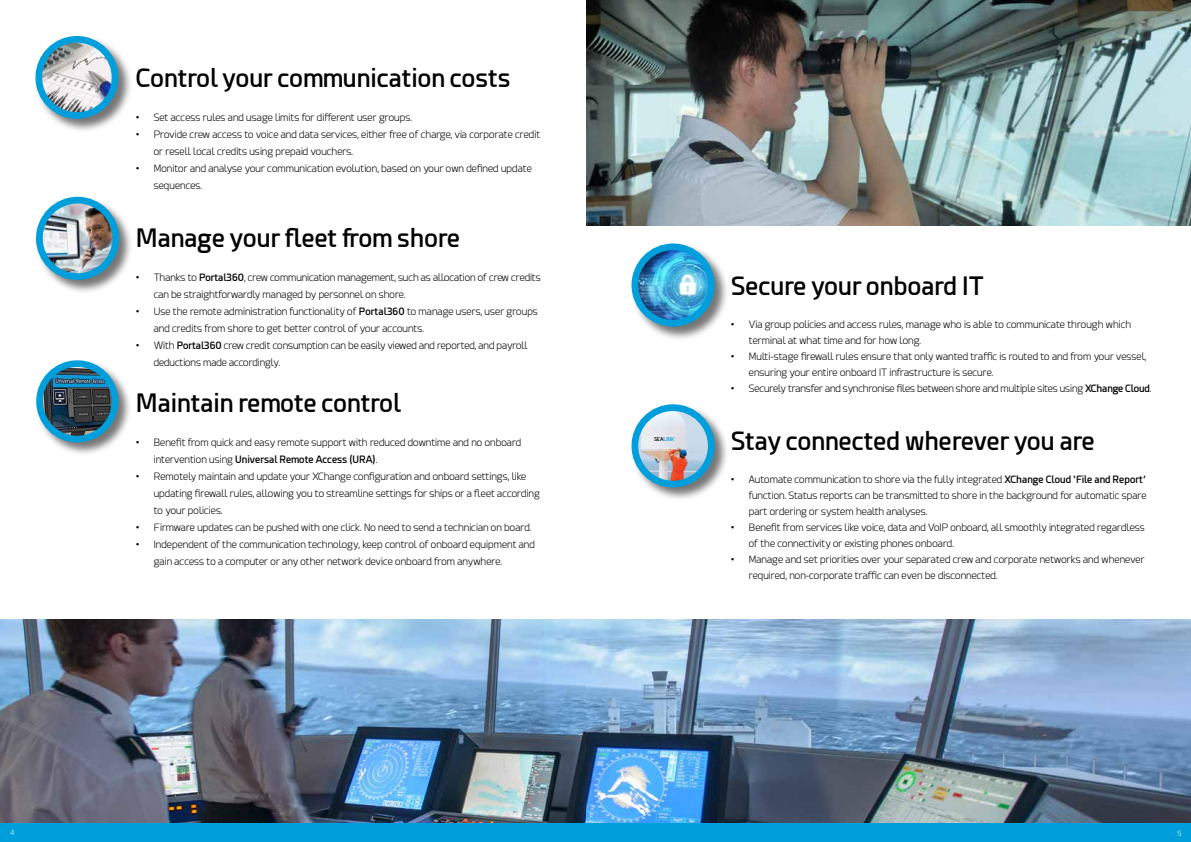
<style>
.page{position:relative;width:1191px;height:842px;background:#fff}
.page>*{position:absolute;margin:0;border:0;box-sizing:border-box;transform-origin:0 0}
.t1{font:600 25px "Esphimere";color:#000}
.t2{font:300 10px/17px "Esphimere";color:#000}
.t3{font:300 7px "Esphimere";color:#fff}
.t4{font:600 5.2px "Esphimere";letter-spacing:-.03em;color:#009edb}
.s1{font-weight:600}
.s2{color:#000}
</style>
<div class="page">
<img style="left:0;top:619px;width:587px;height:205px">
<div style="left:35px;top:35px;width:97px;height:98px;background:#000;opacity:.54"></div>
<img style="left:39px;top:42px;width:76px;height:72px">
<div style="left:35px;top:36px;width:83px;height:83px;border:7px solid #009edb;border-radius:50%"></div>
<div style="left:35px;top:196px;width:98px;height:98px;background:#000;opacity:.54"></div>
<img style="left:43px;top:200px;width:73px;height:77px">
<div style="left:36px;top:197px;width:83px;height:83px;border:7px solid #009edb;border-radius:50%"></div>
<div style="left:0;top:824px;width:604px;height:18px;background:#009edb"></div>
<div style="left:36px;top:360px;width:96px;height:96px;background:#000;opacity:.54"></div>
<img style="left:40px;top:364px;width:75px;height:75px;border-radius:38px">
<div style="left:36px;top:360px;width:82px;height:82px;border:7px solid #009edb;border-radius:50%"></div>
<div style="left:631px;top:243px;width:97px;height:97px;background:#000;opacity:.54"></div>
<img style="left:635px;top:247px;width:74px;height:76px">
<div style="left:631px;top:243px;width:83px;height:84px;border:7px solid #009edb;border-radius:50%"></div>
<img style="left:587px;top:619px;width:604px;height:205px">
<div style="left:631px;top:404px;width:97px;height:97px;background:#000;opacity:.54"></div>
<img style="left:635px;top:408px;width:76px;height:76px;border-radius:38px">
<div style="left:631px;top:404px;width:83px;height:83px;border:7px solid #009edb;border-radius:50%"></div>
<div style="left:587px;top:824px;width:604px;height:18px;background:#009edb"></div>
<img style="left:587px;top:0;width:604px;height:225px">
<p class="t3" style="left:10px;top:829px;width:6px">4</p>
<h1 class="t1" style="left:136px;top:62px;width:376px">Control your communication costs</h1>
<p class="t2" style="left:136px;top:109px;width:278px">• Set access rules and usage limits for different user groups.</p>
<p class="t2" style="left:154px;top:126px;width:388px;text-indent:-18px">• Provide crew access to voice and data services, either free of charge, via corporate credit or resell local credits using prepaid vouchers.</p>
<p class="t2" style="left:154px;top:160px;width:379px;text-indent:-18px">• Monitor and analyse your communication evolution, based on your own defined update sequences.</p>
<h1 class="t1" style="left:136px;top:222px;width:326px">Manage your fleet from shore</h1>
<p class="t2" style="left:154px;top:269px;width:388px;text-indent:-18px">• Thanks to <span class="s1">Portal360</span>, crew communication management, such as allocation of crew credits can be straightforwardly managed by personnel on shore.</p>
<p class="t2" style="left:154px;top:303px;width:386px;text-indent:-18px">• Use the remote administration functionality of <span class="s1">Portal360</span> to manage users, user groups and credits from shore to get better control of your accounts.</p>
<p class="t2" style="left:154px;top:337px;width:375px;text-indent:-18px">• With <span class="s1">Portal360</span> crew credit consumption can be easily viewed and reported, and payroll deductions made accordingly.</p>
<h1 class="t1" style="left:136px;top:387px;width:266px">Maintain remote control</h1>
<p class="t2" style="left:154px;top:434px;width:369px;text-indent:-18px">• Benefit from quick and easy remote support with reduced downtime and no onboard intervention using <span class="s1">Universal Remote Access (URA)</span>.</p>
<p class="t2" style="left:154px;top:468px;width:388px;text-indent:-18px">• Remotely maintain and update your XChange configuration and onboard settings, like updating firewall rules, allowing you to streamline settings for ships or a fleet according to your policies.</p>
<p class="t2" style="left:136px;top:519px;width:397px">• Firmware updates can be pushed with one click. No need to send a technician on board.</p>
<p class="t2" style="left:154px;top:536px;width:383px;text-indent:-18px">• Independent of the communication technology, keep control of onboard equipment and gain access to a computer or any other network device onboard from anywhere.</p>
<p class="t4" style="left:654px;top:436px;width:22px"><span class="s2">SEA</span>LINK</p>
<h1 class="t1" style="left:731px;top:270px;width:254px">Secure your onboard IT</h1>
<p class="t2" style="left:749px;top:316px;width:384px;line-height:16px;text-indent:-18px">• Via group policies and access rules, manage who is able to communicate through which terminal at what time and for how long.</p>
<p class="t2" style="left:749px;top:348px;width:399px;line-height:16px;text-indent:-18px">• Multi-stage firewall rules ensure that only wanted traffic is routed to and from your vessel, ensuring your entire onboard IT infrastructure is secure.</p>
<p class="t2" style="left:731px;top:380px;width:422px">• Securely transfer and synchronise files between shore and multiple sites using <span class="s1">XChange Cloud</span>.</p>
<h1 class="t1" style="left:731px;top:425px;width:365px">Stay connected wherever you are</h1>
<p class="t2" style="left:749px;top:471px;width:399px;line-height:16px;text-align:justify;text-indent:-18px">• Automate communication to shore via the fully integrated <span class="s1">XChange Cloud ‘File and Report’ </span>function. Status reports can be transmitted to shore in the background for automatic spare part ordering or system health analyses.</p>
<p class="t2" style="left:749px;top:519px;width:397px;line-height:16px;text-indent:-18px">• Benefit from services like voice, data and VoIP onboard, all smoothly integrated regardless of the connectivity or existing phones onboard.</p>
<p class="t2" style="left:749px;top:551px;width:397px;line-height:16px;text-indent:-18px">• Manage and set priorities over your separated crew and corporate networks and whenever required, non-corporate traffic can even be disconnected.</p>
<p class="t3" style="left:1177px;top:829px;width:6px">5</p>
</div>
